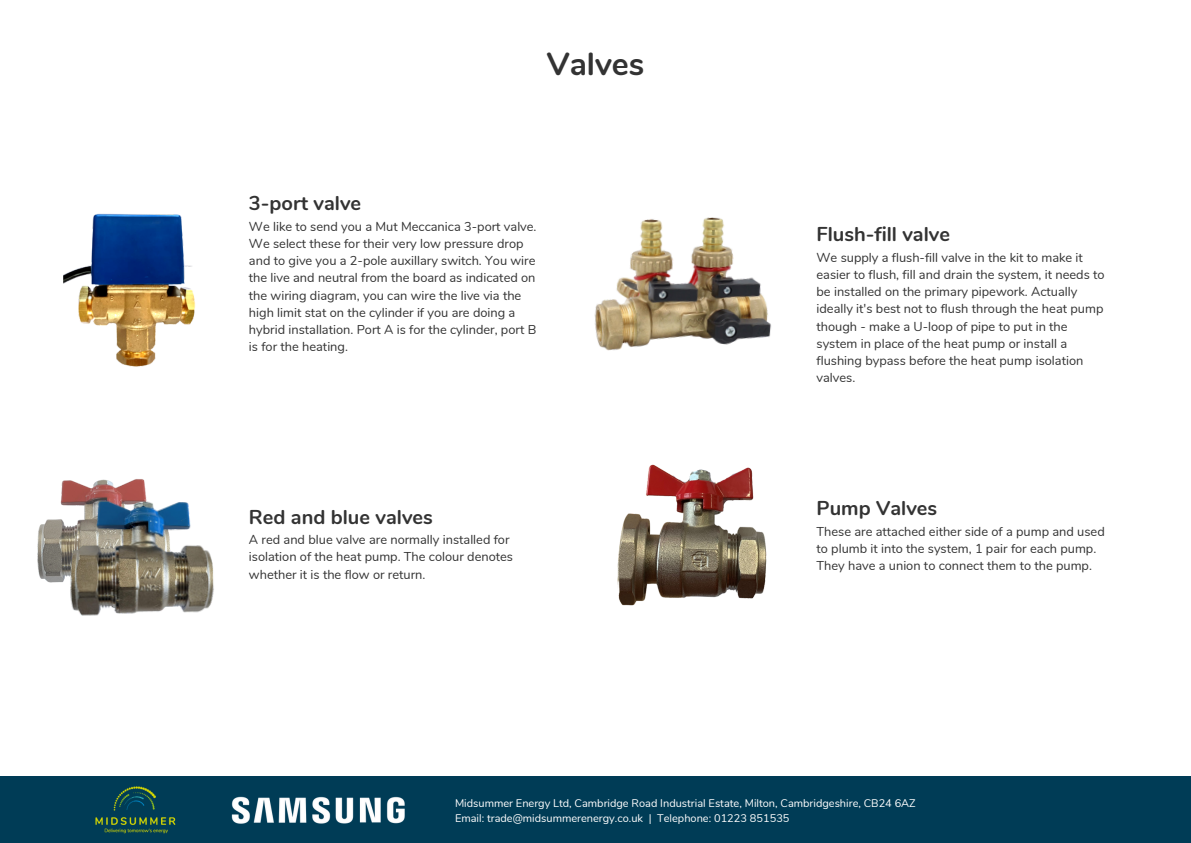
<style>
.page{position:relative;width:1191px;height:843px;background:#fff}
.page>*{position:absolute;margin:0;border:0;box-sizing:border-box;transform-origin:0 0}
.t1{font:700 32px "Nunito";color:#333}
.t2{font:700 20px "Nunito";color:#333}
.t3{font:12.8px/17.2px "Nunito";color:#333}
.t4{font:11px/15px "Nunito";color:#fff}
</style>
<div class="page">
<img style="left:64px;top:213px;width:132px;height:154px">
<img style="left:594px;top:217px;width:177px;height:134px">
<div style="left:0;top:776px;width:1190px;height:66px;background:#003c56"></div>
<img style="left:95px;top:786px;width:81px;height:48px">
<img style="left:231px;top:796px;width:174px;height:28px">
<img style="left:37px;top:479px;width:109px;height:104px">
<img style="left:55px;top:489px;width:159px;height:127px">
<img style="left:617px;top:464px;width:150px;height:142px">
<h1 class="t1" style="left:546px;top:42px;width:99px">Valves</h1>
<h2 class="t2" style="left:249px;top:190px;width:114px">3-port valve</h2>
<p class="t3" style="left:249px;top:218px;width:289px">We like to send you a Mut Meccanica 3-port valve.<br>We select these for their very low pressure drop and to give you a 2-pole auxillary switch. You wire the live and neutral from the board as indicated on the wiring diagram, you can wire the live via the high limit stat on the cylinder if you are doing a hybrid installation. Port A is for the cylinder, port B is for the heating.</p>
<h2 class="t2" style="left:816px;top:221px;width:135px">Flush-fill valve</h2>
<p class="t3" style="left:816px;top:249px;width:289px">We supply a flush-fill valve in the kit to make it easier to flush, fill and drain the system, it needs to be installed on the primary pipework. Actually ideally it's best not to flush through the heat pump though - make a U-loop of pipe to put in the system in place of the heat pump or install a flushing bypass before the heat pump isolation valves.</p>
<h2 class="t2" style="left:249px;top:503px;width:185px">Red and blue valves</h2>
<p class="t3" style="left:249px;top:531px;width:265px">A red and blue valve are normally installed for isolation of the heat pump. The colour denotes whether it is the flow or return.</p>
<h2 class="t2" style="left:816px;top:495px;width:122px">Pump Valves</h2>
<p class="t3" style="left:816px;top:522px;width:290px">These are attached either side of a pump and used to plumb it into the system, 1 pair for each pump.<br>They have a union to connect them to the pump.</p>
<p class="t4" style="left:455px;top:796px;width:462px">Midsummer Energy Ltd, Cambridge Road Industrial Estate, Milton, Cambridgeshire, CB24 6AZ<br>Email: trade@midsummerenergy.co.uk | Telephone: 01223 851535</p>
</div>
